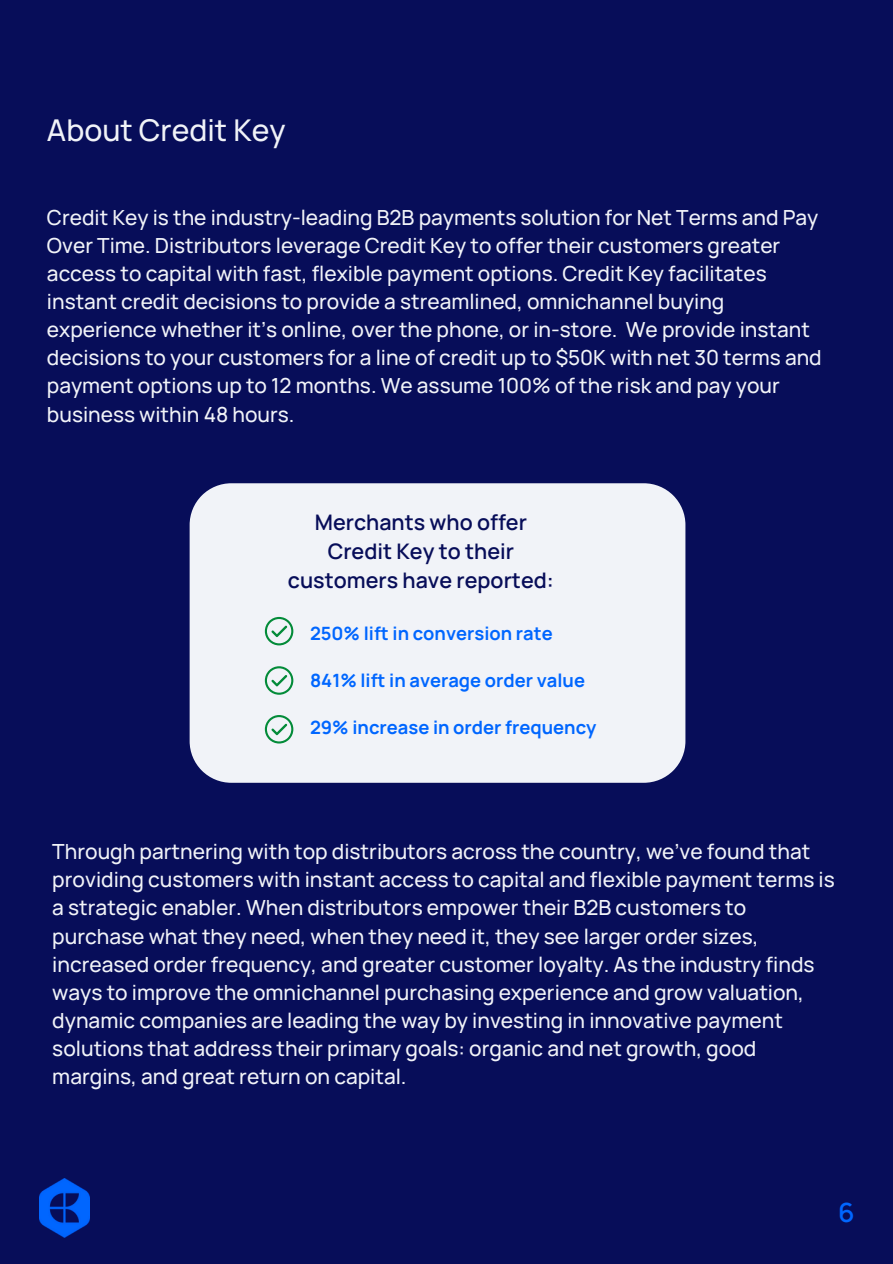
<style>
.page{position:relative;width:893px;height:1264px;background:#fff}
.page>*{position:absolute;margin:0;border:0;box-sizing:border-box;transform-origin:0 0}
.t1{font:500 30px "Manrope";color:#f1f3f8}
.t2{font:600 26.55px "Manrope";color:#06f}
.t3{font:600 21.45px/29.1px "Manrope";color:#070d59;text-align:center}
.t4{font:500 20.85px/28.2px "Manrope";color:#f1f3f8}
.t5{font:700 18.3px "Manrope";color:#06f}
</style>
<div class="page">
<div style="left:0;top:0;width:892px;height:1263px;background:#070d59"></div>
<div style="left:190px;top:483px;width:495px;height:299px;background:#f1f3f8"></div>
<svg style="left:265px;top:617px;width:28px;height:28px"></svg>
<svg style="left:265px;top:666px;width:28px;height:28px"></svg>
<svg style="left:265px;top:715px;width:28px;height:28px"></svg>
<img style="left:39px;top:1178px;width:51px;height:59px">
<p class="t1" style="left:47px;top:109px;width:240px">About Credit Key</p>
<p class="t4" style="left:47px;top:202px;width:776px">Credit Key is the industry-leading B2B payments solution for Net Terms and Pay Over Time. Distributors leverage Credit Key to offer their customers greater access to capital with fast, flexible payment options. Credit Key facilitates instant credit decisions to provide a streamlined, omnichannel buying experience whether it’s online, over the phone, or in-store. We provide instant decisions to your customers for a line of credit up to $50K with net 30 terms and payment options up to 12 months. We assume 100% of the risk and pay your business within 48 hours.</p>
<p class="t3" style="left:288px;top:507px;width:267px">Merchants who offer<br>Credit Key to their customers have reported:</p>
<p class="t5" style="left:310px;top:620px;width:244px">250% lift in conversion rate</p>
<p class="t5" style="left:310px;top:667px;width:276px">841% lift in average order value</p>
<p class="t5" style="left:310px;top:714px;width:288px">29% increase in order frequency</p>
<p class="t4" style="left:52px;top:837px;width:784px">Through partnering with top distributors across the country, we’ve found that providing customers with instant access to capital and flexible payment terms is a strategic enabler. When distributors empower their B2B customers to purchase what they need, when they need it, they see larger order sizes, increased order frequency, and greater customer loyalty. As the industry finds ways to improve the omnichannel purchasing experience and grow valuation, dynamic companies are leading the way by investing in innovative payment solutions that address their primary goals: organic and net growth, good margins, and great return on capital.</p>
<p class="t2" style="left:838px;top:1193px;width:18px">6</p>
</div>
